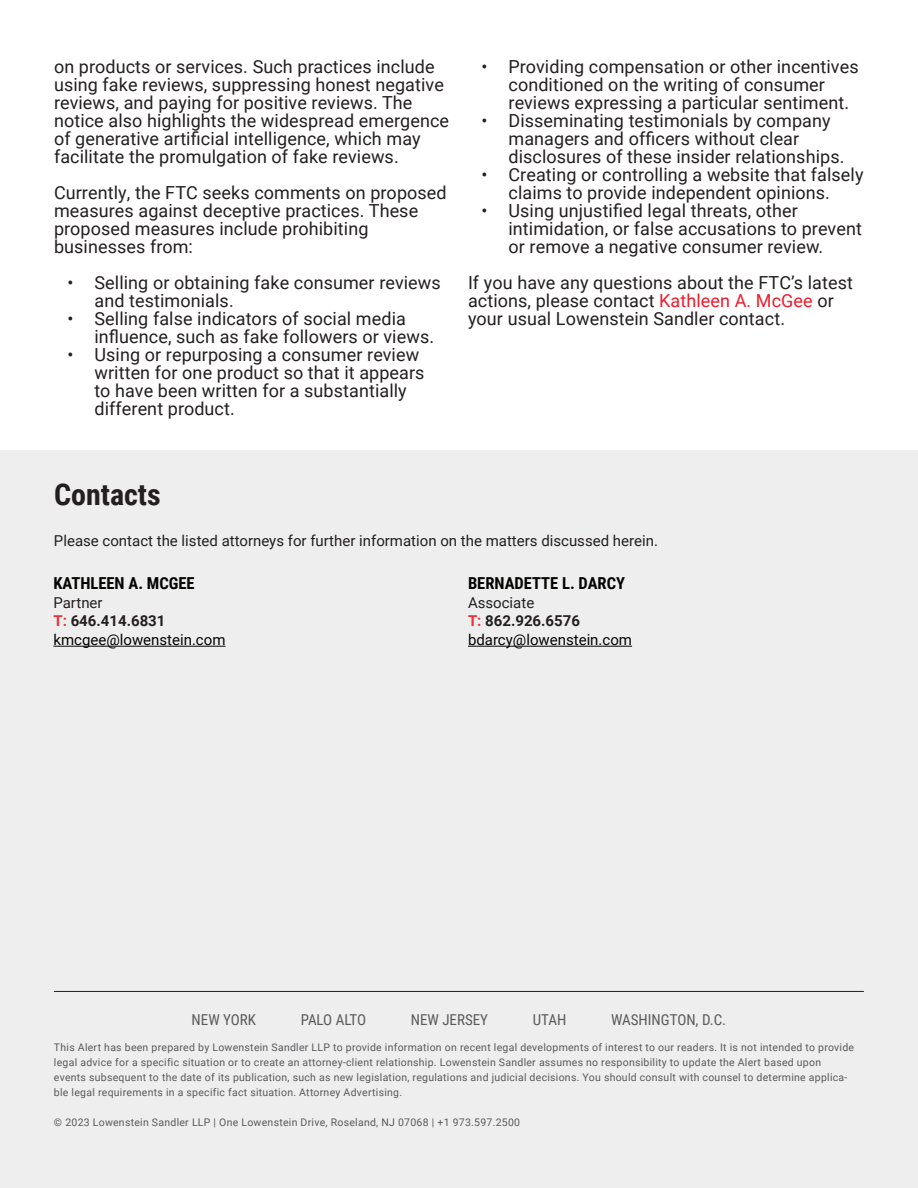
<style>
.page{position:relative;width:918px;height:1188px;background:#fff}
.page>*{position:absolute;margin:0;border:0;box-sizing:border-box;transform-origin:0 0}
.t1{font:700 30px "Roboto Condensed";color:#231f20}
.Body{font:18px/18px "Roboto";letter-spacing:.005em;color:#231f20}
.Body-2{font:700 16.5px "Roboto Condensed";color:#040503}
.Body-3{font:15px/18.8px "Roboto";color:#040503}
.Body-4{font:15px "Roboto";color:#231f20}
.t2{font:15px "Roboto Condensed";color:#5a595b}
.t3{font:15px "Roboto Condensed";letter-spacing:-.025em;color:#5a595b}
.t4{font:10.5px/15px "Roboto";letter-spacing:.025em;color:#5a595b}
.s1{color:#eb1c2c}
.s2{color:#231f20}
.s3{font-weight:700;color:#ee3037}
.s4{font-weight:700;color:#231f20}
</style>
<div class="page">
<div style="left:0;top:450px;width:918px;height:738px;background:#eeeeef"></div>
<hr style="left:54px;top:991px;width:810px;height:1px;background:#231f20">
<hr style="left:468px;top:646px;width:164px;height:1px;background:#040503">
<hr style="left:53px;top:646px;width:173px;height:1px;background:#040503">
<p class="Body" style="left:54px;top:57px;width:397px">on products or services. Such practices include using fake reviews, suppressing honest negative reviews, and paying for positive reviews. The notice also highlights the widespread emergence of generative artificial intelligence, which may facilitate the promulgation of fake reviews.</p>
<p class="Body" style="left:54px;top:183px;width:394px">Currently, the FTC seeks comments on proposed measures against deceptive practices. These proposed measures include prohibiting businesses from:</p>
<p class="Body" style="left:94px;top:273px;width:348px;text-indent:-27px">• Selling or obtaining fake consumer reviews and testimonials.</p>
<p class="Body" style="left:94px;top:309px;width:341px;text-indent:-27px">• Selling false indicators of social media influence, such as fake followers or views.</p>
<p class="Body" style="left:94px;top:345px;width:332px;text-indent:-27px">• Using or repurposing a consumer review written for one product so that it appears to have been written for a substantially different product.</p>
<p class="Body" style="left:508px;top:57px;width:352px;text-indent:-27px">• Providing compensation or other incentives conditioned on the writing of consumer reviews expressing a particular sentiment.</p>
<p class="Body" style="left:508px;top:111px;width:337px;text-indent:-27px">• Disseminating testimonials by company managers and officers without clear disclosures of these insider relationships.</p>
<p class="Body" style="left:482px;top:165px;width:384px;text-align:center">• Creating or controlling a website that falsely claims to provide independent opinions.</p>
<p class="Body" style="left:508px;top:201px;width:355px;text-indent:-27px">• Using unjustified legal threats, other intimidation, or false accusations to prevent or remove a negative consumer review.</p>
<p class="Body" style="left:468px;top:273px;width:387px">If you have any questions about the FTC’s latest actions, please contact <span class="s1">Kathleen A. McGee</span> or your usual Lowenstein Sandler contact.</p>
<p class="t1" style="left:54px;top:473px;width:108px">Contacts</p>
<p class="Body-4" style="left:54px;top:530px;width:606px">Please contact the listed attorneys for further information on the matters discussed herein.</p>
<p class="Body-2" style="left:53px;top:571px;width:143px">KATHLEEN A. MCGEE</p>
<p class="Body-3" style="left:53px;top:592px;width:174px"><span class="s2">Partner<br></span><span class="s3">T:</span> <span class="s4">646.414.6831 </span>kmcgee@lowenstein.com</p>
<p class="Body-2" style="left:468px;top:571px;width:159px">BERNADETTE L. DARCY</p>
<p class="Body-3" style="left:468px;top:592px;width:166px"><span class="s2">Associate<br></span><span class="s3">T:</span> <span class="s4">862.926.6576 </span>bdarcy@lowenstein.com</p>
<p class="t2" style="left:192px;top:1009px;width:66px">NEW YORK</p>
<p class="t3" style="left:301px;top:1009px;width:67px">PALO ALTO</p>
<p class="t2" style="left:411px;top:1009px;width:79px">NEW JERSEY</p>
<p class="t2" style="left:533px;top:1009px;width:35px">UTAH</p>
<p class="t2" style="left:611px;top:1009px;width:117px">WASHINGTON, D.C.</p>
<p class="t4" style="left:54px;top:1040px;width:802px">This Alert has been prepared by Lowenstein Sandler LLP to provide information on recent legal developments of interest to our readers. It is not intended to provide legal advice for a specific situation or to create an attorney-client relationship. Lowenstein Sandler assumes no responsibility to update the Alert based upon events subsequent to the date of its publication, such as new legislation, regulations and judicial decisions. You should consult with counsel to determine applica&shy;ble legal requirements in a specific fact situation. Attorney Advertising.</p>
<p class="t4" style="left:54px;top:1115px;width:468px">© 2023 Lowenstein Sandler LLP | One Lowenstein Drive, Roseland, NJ 07068 | +1 973.597.2500</p>
</div>
